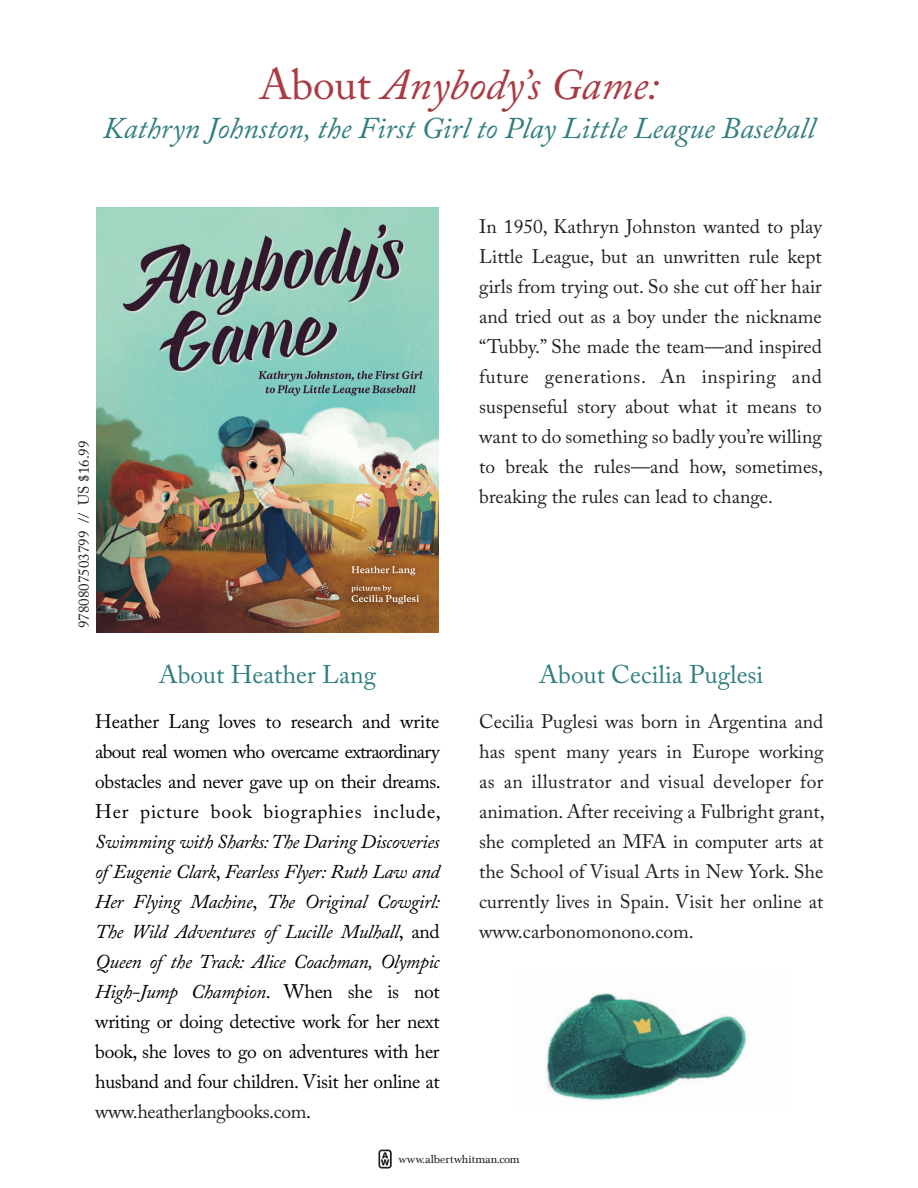
<style>
.page{position:relative;width:918px;height:1188px;background:#fff}
.page>*{position:absolute;margin:0;border:0;box-sizing:border-box;transform-origin:0 0}
.headline{font:italic 43.5px "Adobe Caslon Pro";color:#aa3a43}
.headline-2{font:italic 30px "Adobe Caslon Pro";color:#317e7e}
.Subheads{font:25.5px "Adobe Caslon Pro";color:#317e7e}
.text_first_para{font:19.5px/30px "Adobe Caslon Pro";color:#231f20;text-align:justify}
.text_first_para-2{font:19.5px/30px "Adobe Caslon Pro";letter-spacing:-.02em;color:#000;text-align:justify}
.text{font:15px "Adobe Caslon Pro";color:#231f20}
.t1{font:12px "Baskerville LT";color:#231f20}
.s1{font-style:normal}
.s2{font-style:italic}
.s3{color:#231f20}
</style>
<div class="page">
<img style="left:378px;top:1150px;width:13px;height:19px">
<img style="left:546px;top:993px;width:201px;height:108px">
<img style="left:96px;top:207px;width:343px;height:426px">
<p class="headline" style="left:259px;top:59px;width:401px"><span class="s1">About</span> Anybody’s Game:</p>
<p class="headline-2" style="left:103px;top:111px;width:714px">Kathryn Johnston, the First Girl to Play Little League Baseball</p>
<p class="text" style="left:75px;top:628px;width:189px;rotate:-90deg">9780807503799 // US $16.99</p>
<p class="text_first_para" style="left:479px;top:211px;width:345px">In 1950, Kathryn Johnston wanted to play Little League, but an unwritten rule kept girls from trying out. So she cut off her hair and tried out as a boy under the nickname “Tubby.” She made the team—and inspired future generations. An inspiring and suspenseful story about what it means to want to do something so badly you’re willing to break the rules—and how, sometimes, breaking the rules can lead to change.</p>
<p class="Subheads" style="left:159px;top:659px;width:219px">About Heather Lang</p>
<p class="text_first_para-2" style="left:95px;top:706px;width:347px">Heather Lang loves to research and write about real women who overcame extraordinary obstacles and never gave up on their dreams.<br>Her picture book biographies include, <span class="s2">Swimming with Sharks: The Daring Discoveries of Eugenie Clark</span>, <span class="s2">Fearless Flyer: Ruth Law and Her Flying Machine</span>, <span class="s2">The Original Cowgirl:<br>The Wild Adventures of Lucille Mulhall</span>, and <span class="s2">Queen of the Track: Alice Coachman, Olympic High-Jump Champion</span>. When she is not writing or doing detective work for her next book, she loves to go on adventures with her husband and four children. Visit her online at <span class="s3">www.heatherlangbooks.com</span>.</p>
<p class="Subheads" style="left:539px;top:659px;width:226px">About Cecilia Puglesi</p>
<p class="text_first_para" style="left:479px;top:706px;width:347px">Cecilia Puglesi was born in Argentina and has spent many years in Europe working as an illustrator and visual developer for animation. After receiving a Fulbright grant, she completed an MFA in computer arts at the School of Visual Arts in New York. She currently lives in Spain. Visit her online at www.carbonomonono.com.</p>
<p class="t1" style="left:399px;top:1152px;width:122px">www.albertwhitman.com</p>
</div>
